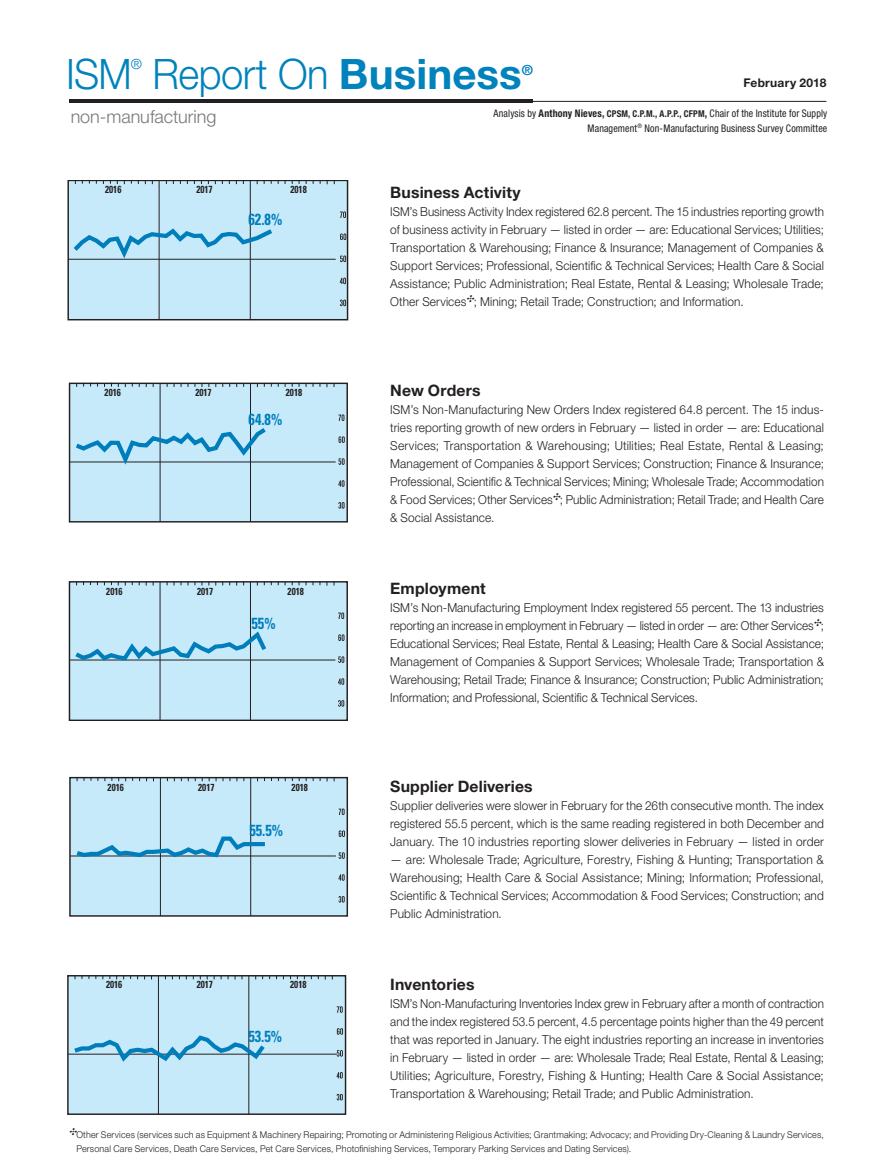
<style>
.page{position:relative;width:878px;height:1175px;background:#fff}
.page>*{position:absolute;margin:0;border:0;box-sizing:border-box;transform-origin:0 0}
.t1{font:300 42px "Helvetica Neue LT Std";letter-spacing:-.015em;color:#0082bc;scale:.95 1}
.t2{font:300 18px "Helvetica Neue LT Std";color:#76787b}
.t3{font:700 condensed 16.05px "Univers";color:#007ebc;scale:.9 1}
.Subhead{font:700 15.75px "Helvetica Neue LT Std";letter-spacing:.01em;color:#231f20}
.t4{font:300 13.95px "Helvetica Neue LT Std";color:#0082bc}
.t5{font:700 13.95px "Helvetica Neue LT Std";color:#0082bc}
.Body{font:300 12.3px/18px "Helvetica Neue LT Std";letter-spacing:.01em;color:#231f20;text-align:justify;scale:.96 1}
.Body-2{font:300 12.3px/18px "Helvetica Neue LT Std";letter-spacing:.01em;color:#231f20;text-align:justify;scale:.94 1}
.Body-3{font:300 12.3px/18px "Helvetica Neue LT Std";letter-spacing:.01em;color:#231f20;text-align:justify}
.Subhead-2{font:700 12px "Helvetica Neue LT Std";letter-spacing:.02em;color:#231f20}
.Byline{font:condensed 10.5px/14.2px "Helvetica Neue LT Std";letter-spacing:.015em;color:#231f20;text-align:right;scale:.95 1}
.t6{font:700 condensed 10.2px "Univers";color:#231f20;scale:.9 1}
.Body-4{font:300 9.3px/14.2px "Helvetica Neue LT Std";letter-spacing:.02em;color:#231f20;scale:.96 1}
.s1{font-weight:700}
.s2{font-weight:700;font-size:9.3px}
</style>
<div class="page">
<hr style="left:70px;top:101px;width:756px;height:1px;background:#231f20">
<hr style="left:69px;top:100px;width:464px;height:3px;background:#231f20">
<div style="left:68px;top:180px;width:279px;height:140px;background:#c6eafa"></div>
<div style="left:68px;top:180px;width:280px;height:140px;border:1px solid #231f20"></div>
<svg style="left:278px;top:180px;width:7px;height:4px"></svg>
<hr style="left:159px;top:181px;width:1px;height:139px;background:#231f20">
<svg style="left:340px;top:277px;width:6px;height:7px"></svg>
<svg style="left:340px;top:299px;width:6px;height:7px"></svg>
<svg style="left:340px;top:255px;width:6px;height:7px"></svg>
<svg style="left:340px;top:233px;width:6px;height:7px"></svg>
<svg style="left:340px;top:211px;width:6px;height:7px"></svg>
<hr style="left:68px;top:259px;width:268px;height:1px;background:#231f20">
<hr style="left:250px;top:181px;width:1px;height:139px;background:#231f20">
<svg style="left:69px;top:225px;width:208px;height:38px"></svg>
<div style="left:69px;top:582px;width:278px;height:138px;background:#c6eafa"></div>
<div style="left:69px;top:581px;width:279px;height:139px;border:1px solid #231f20"></div>
<hr style="left:250px;top:582px;width:1px;height:138px;background:#231f20">
<hr style="left:160px;top:582px;width:1px;height:138px;background:#231f20">
<svg style="left:181px;top:581px;width:7px;height:4px"></svg>
<svg style="left:292px;top:581px;width:7px;height:4px"></svg>
<svg style="left:338px;top:678px;width:6px;height:7px"></svg>
<svg style="left:338px;top:700px;width:6px;height:6px"></svg>
<svg style="left:338px;top:656px;width:6px;height:7px"></svg>
<svg style="left:338px;top:634px;width:6px;height:7px"></svg>
<svg style="left:338px;top:612px;width:6px;height:7px"></svg>
<hr style="left:70px;top:659px;width:265px;height:1px;background:#231f20">
<svg style="left:71px;top:628px;width:199px;height:35px"></svg>
<div style="left:70px;top:777px;width:277px;height:139px;background:#c6eafa"></div>
<div style="left:69px;top:777px;width:279px;height:139px;border:1px solid #231f20"></div>
<hr style="left:250px;top:777px;width:1px;height:139px;background:#231f20">
<hr style="left:160px;top:777px;width:1px;height:139px;background:#231f20">
<svg style="left:216px;top:777px;width:7px;height:4px"></svg>
<svg style="left:91px;top:777px;width:7px;height:4px"></svg>
<svg style="left:320px;top:777px;width:7px;height:4px"></svg>
<svg style="left:338px;top:874px;width:6px;height:6px"></svg>
<svg style="left:338px;top:896px;width:6px;height:6px"></svg>
<svg style="left:338px;top:852px;width:7px;height:6px"></svg>
<svg style="left:339px;top:830px;width:6px;height:7px"></svg>
<svg style="left:338px;top:808px;width:6px;height:7px"></svg>
<hr style="left:70px;top:855px;width:266px;height:1px;background:#231f20">
<svg style="left:72px;top:834px;width:197px;height:25px"></svg>
<div style="left:68px;top:975px;width:277px;height:139px;background:#c6eafa"></div>
<div style="left:68px;top:975px;width:278px;height:139px;border:1px solid #231f20"></div>
<hr style="left:248px;top:975px;width:1px;height:139px;background:#231f20">
<hr style="left:158px;top:975px;width:1px;height:139px;background:#231f20">
<svg style="left:235px;top:975px;width:7px;height:4px"></svg>
<svg style="left:75px;top:975px;width:7px;height:4px"></svg>
<svg style="left:336px;top:1072px;width:7px;height:6px"></svg>
<svg style="left:337px;top:1093px;width:6px;height:7px"></svg>
<svg style="left:337px;top:1050px;width:6px;height:6px"></svg>
<svg style="left:337px;top:1028px;width:6px;height:6px"></svg>
<svg style="left:337px;top:1006px;width:6px;height:6px"></svg>
<hr style="left:68px;top:1053px;width:269px;height:1px;background:#231f20">
<svg style="left:70px;top:1033px;width:199px;height:32px"></svg>
<div style="left:69px;top:383px;width:278px;height:139px;background:#c6eafa"></div>
<div style="left:69px;top:382px;width:279px;height:140px;border:1px solid #231f20"></div>
<hr style="left:250px;top:383px;width:1px;height:139px;background:#231f20">
<hr style="left:160px;top:383px;width:1px;height:139px;background:#231f20">
<svg style="left:181px;top:383px;width:7px;height:4px"></svg>
<svg style="left:292px;top:383px;width:7px;height:4px"></svg>
<svg style="left:338px;top:480px;width:6px;height:7px"></svg>
<svg style="left:338px;top:502px;width:6px;height:6px"></svg>
<svg style="left:338px;top:458px;width:6px;height:7px"></svg>
<svg style="left:338px;top:436px;width:7px;height:7px"></svg>
<svg style="left:338px;top:414px;width:6px;height:7px"></svg>
<hr style="left:69px;top:461px;width:266px;height:1px;background:#231f20">
<svg style="left:71px;top:424px;width:199px;height:46px"></svg>
<h1 class="t1" style="left:66px;top:48px;width:71px">ISM</h1>
<p class="t4" style="left:131px;top:55px;width:13px">®</p>
<h1 class="t1" style="left:153px;top:48px;width:390px">Report On <span class="s1">Business</span></h1>
<p class="t5" style="left:522px;top:61px;width:13px">®</p>
<h2 class="t2" style="left:71px;top:106px;width:147px">non-manufacturing</h2>
<p class="Byline" style="left:493px;top:106px;width:353px">Analysis by <span class="s1">Anthony Nieves,</span> <span class="s2">CPSM, C.P.M., A.P.P., CFPM</span><span class="s1">,</span> Chair of the Institute for Supply<br>Management<sup>®</sup> Non-Manufacturing Business Survey Committee</p>
<p class="Subhead-2" style="left:743px;top:75px;width:84px">February 2018</p>
<p class="t6" style="left:105px;top:183px;width:20px">2016</p>
<p class="t6" style="left:196px;top:183px;width:20px">2017</p>
<p class="t6" style="left:290px;top:183px;width:20px">2018</p>
<p class="t3" style="left:248px;top:210px;width:39px">62.8%</p>
<p class="Subhead" style="left:390px;top:183px;width:132px">Business Activity</p>
<p class="Body-2" style="left:390px;top:202px;width:463px">ISM’s Business Activity Index registered 62.8 percent. The 15 industries reporting growth of business activity in February — listed in order — are: Educational Services; Utilities; Transportation &amp; Warehousing; Finance &amp; Insurance; Management of Companies &amp; Support Services; Professional, Scientific &amp; Technical Services; Health Care &amp; Social Assistance; Public Administration; Real Estate, Rental &amp; Leasing; Wholesale Trade; Other Services✣; Mining; Retail Trade; Construction; and Information.</p>
<p class="t6" style="left:105px;top:386px;width:20px">2016</p>
<p class="t6" style="left:195px;top:386px;width:20px">2017</p>
<p class="t6" style="left:286px;top:386px;width:20px">2018</p>
<p class="t3" style="left:248px;top:409px;width:39px">64.8%</p>
<p class="Subhead" style="left:390px;top:381px;width:92px">New Orders</p>
<p class="Body" style="left:390px;top:400px;width:453px">ISM’s Non-Manufacturing New Orders Index registered 64.8 percent. The 15 indus&shy;tries reporting growth of new orders in February — listed in order — are: Educational Services; Transportation &amp; Warehousing; Utilities; Real Estate, Rental &amp; Leasing; Management of Companies &amp; Support Services; Construction; Finance &amp; Insurance; Professional, Scientific &amp; Technical Services; Mining; Wholesale Trade; Accommodation &amp; Food Services; Other Services✣; Public Administration; Retail Trade; and Health Care &amp; Social Assistance.</p>
<p class="t6" style="left:106px;top:585px;width:20px">2016</p>
<p class="t6" style="left:197px;top:585px;width:20px">2017</p>
<p class="t6" style="left:287px;top:585px;width:20px">2018</p>
<p class="t3" style="left:251px;top:613px;width:28px">55%</p>
<p class="Subhead" style="left:390px;top:579px;width:97px">Employment</p>
<p class="Body" style="left:390px;top:598px;width:453px">ISM’s Non-Manufacturing Employment Index registered 55 percent. The 13 industries reporting an increase in employment in February — listed in order — are: Other Services✣; Educational Services; Real Estate, Rental &amp; Leasing; Health Care &amp; Social Assistance; Management of Companies &amp; Support Services; Wholesale Trade; Transportation &amp; Warehousing; Retail Trade; Finance &amp; Insurance; Construction; Public Administration; Information; and Professional, Scientific &amp; Technical Services.</p>
<p class="t6" style="left:108px;top:780px;width:20px">2016</p>
<p class="t6" style="left:198px;top:780px;width:20px">2017</p>
<p class="t6" style="left:291px;top:780px;width:20px">2018</p>
<p class="t3" style="left:249px;top:820px;width:39px">55.5%</p>
<p class="Subhead" style="left:390px;top:777px;width:144px">Supplier Deliveries</p>
<p class="Body" style="left:390px;top:796px;width:453px">Supplier deliveries were slower in February for the 26th consecutive month. The index registered 55.5 percent, which is the same reading registered in both December and January. The 10 industries reporting slower deliveries in February — listed in order</p>
<p class="Body-3" style="left:390px;top:850px;width:435px">— are: Wholesale Trade; Agriculture, Forestry, Fishing &amp; Hunting; Transportation &amp; Warehousing; Health Care &amp; Social Assistance; Mining; Information; Professional, Scientific &amp; Technical Services; Accommodation &amp; Food Services; Construction; and Public Administration.</p>
<p class="t6" style="left:106px;top:978px;width:20px">2016</p>
<p class="t6" style="left:197px;top:978px;width:20px">2017</p>
<p class="t6" style="left:290px;top:978px;width:20px">2018</p>
<p class="t3" style="left:248px;top:1026px;width:39px">53.5%</p>
<p class="Subhead" style="left:390px;top:975px;width:86px">Inventories</p>
<p class="Body-2" style="left:390px;top:994px;width:463px">ISM’s Non-Manufacturing Inventories Index grew in February after a month of contraction and the index registered 53.5 percent, 4.5 percentage points higher than the 49 percent that was reported in January. The eight industries reporting an increase in inventories in February — listed in order — are: Wholesale Trade; Real Estate, Rental &amp; Leasing; Utilities; Agriculture, Forestry, Fishing &amp; Hunting; Health Care &amp; Social Assistance; Transportation &amp; Warehousing; Retail Trade; and Public Administration.</p>
<p class="Body-4" style="left:76px;top:1127px;width:780px;text-indent:-7px">✣Other Services (services such as Equipment &amp; Machinery Repairing; Promoting or Administering Religious Activities; Grantmaking; Advocacy; and Providing Dry-Cleaning &amp; Laundry Services,<br>Personal Care Services, Death Care Services, Pet Care Services, Photofinishing Services, Temporary Parking Services and Dating Services).</p>
</div>
